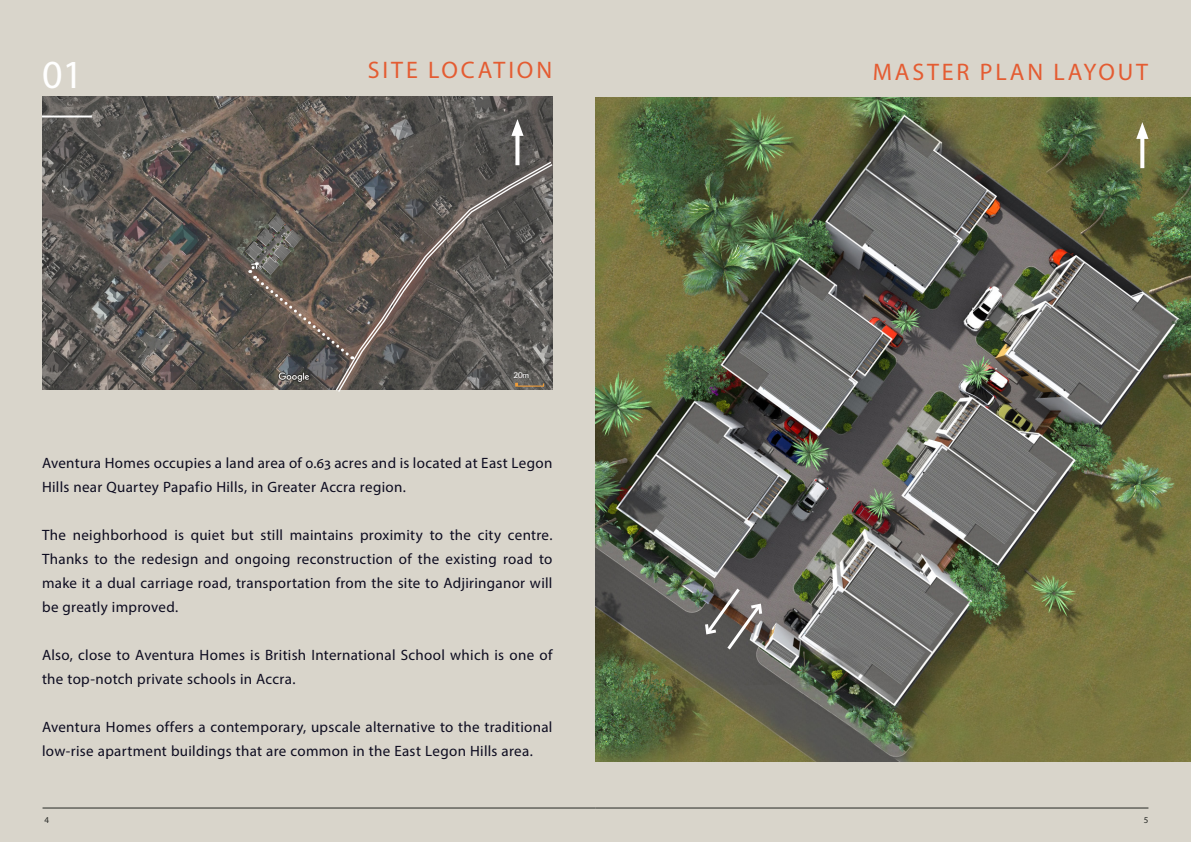
<style>
.page{position:relative;width:1191px;height:842px;background:#d9d5cb}
.page>*{position:absolute;margin:0;border:0;box-sizing:border-box;transform-origin:0 0}
.Callout_Numbers{font:40px "Myriad Pro";color:#fff}
.Pull_Text_-_Align_Ri{font:24px "Myriad Pro";letter-spacing:.12em;color:#e45c32}
.Normal_right_align{font:15px/24px "Myriad Pro";letter-spacing:.02em;color:#0d0c20}
.t1{font:9px "Myriad Pro";color:#262825}
.t2{font:8px "Lato";color:#fff}
</style>
<div class="page">
<img style="left:43px;top:96px;width:510px;height:294px">
<img style="left:595px;top:97px;width:596px;height:665px">
<svg style="left:703px;top:585px;width:61px;height:68px;background:#746f6c"></svg>
<svg style="left:515px;top:136px;width:4px;height:24px"></svg>
<svg style="left:511px;top:119px;width:12px;height:17px"></svg>
<svg style="left:1140px;top:139px;width:4px;height:29px"></svg>
<svg style="left:1136px;top:122px;width:12px;height:17px"></svg>
<hr style="left:42px;top:115px;width:50px;height:2px;background:#fff">
<hr style="left:43px;top:808px;width:552px;height:1px;background:#262825">
<hr style="left:595px;top:808px;width:553px;height:1px;background:#262825">
<svg style="left:334px;top:160px;width:218px;height:231px"></svg>
<svg style="left:337px;top:163px;width:216px;height:229px;background:#605b57"></svg>
<svg style="left:249px;top:261px;width:104px;height:98px;background:#615952"></svg>
<p class="Callout_Numbers" style="left:42px;top:50px;width:43px">01</p>
<p class="Pull_Text_-_Align_Ri" style="left:368px;top:55px;width:186px">SITE LOCATION</p>
<p class="Pull_Text_-_Align_Ri" style="left:873px;top:57px;width:277px">MASTER PLAN LAYOUT</p>
<p class="t2" style="left:513px;top:371px;width:17px">20m</p>
<p class="Normal_right_align" style="left:42px;top:451px;width:512px">Aventura Homes occupies a land area of 0.63 acres and is located at East Legon<br>Hills near Quartey Papafio Hills, in Greater Accra region.</p>
<p class="Normal_right_align" style="left:42px;top:523px;width:512px;text-align:justify">The neighborhood is quiet but still maintains proximity to the city centre.<br>Thanks to the redesign and ongoing reconstruction of the existing road to make it a dual carriage road, transportation from the site to Adjiringanor will be greatly improved.</p>
<p class="Normal_right_align" style="left:42px;top:643px;width:512px">Also, close to Aventura Homes is British International School which is one of the top-notch private schools in Accra.</p>
<p class="Normal_right_align" style="left:42px;top:715px;width:512px">Aventura Homes offers a contemporary, upscale alternative to the traditional low-rise apartment buildings that are common in the East Legon Hills area.</p>
<p class="t1" style="left:44px;top:814px;width:6px">4</p>
<p class="t1" style="left:1143px;top:814px;width:6px">5</p>
</div>
